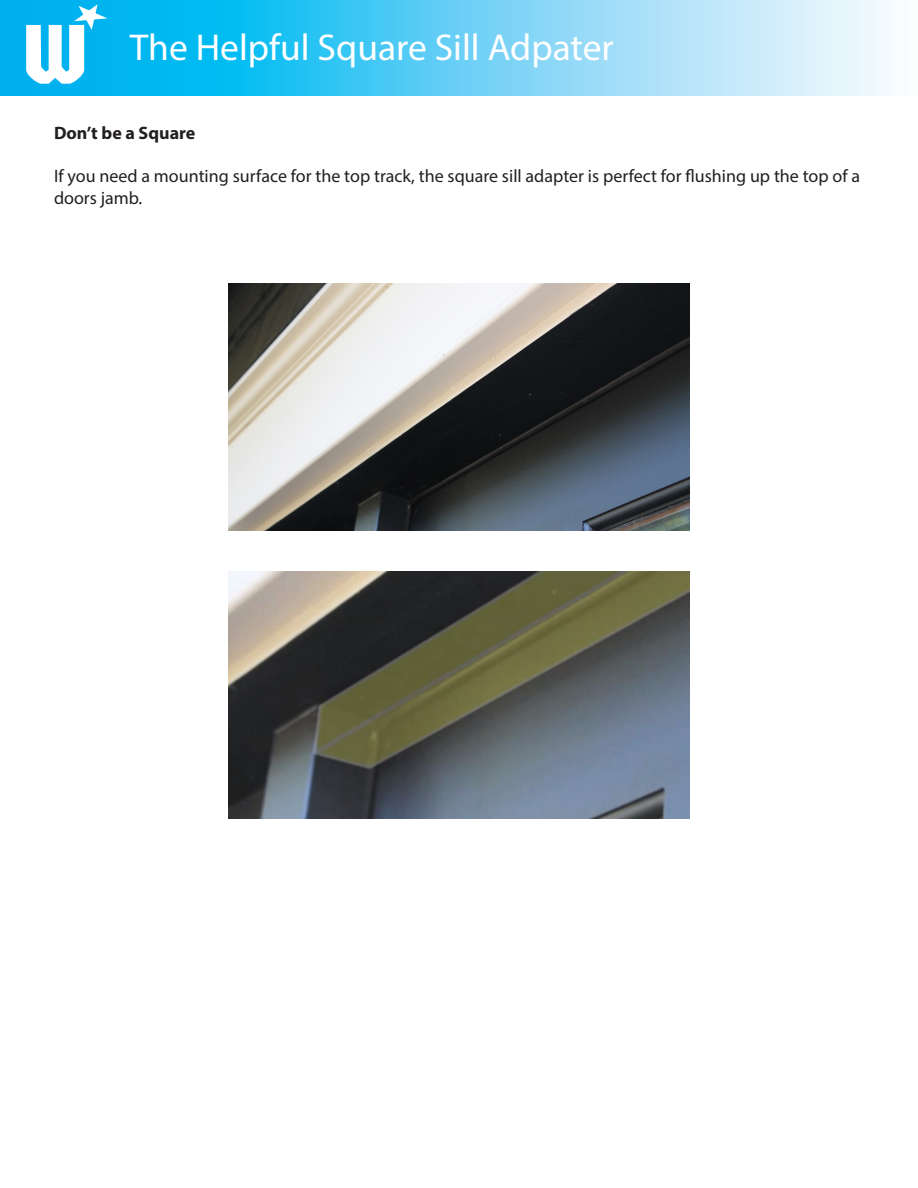
<style>
.page{position:relative;width:918px;height:1188px;background:#fff}
.page>*{position:absolute;margin:0;border:0;box-sizing:border-box;transform-origin:0 0}
.t1{font:37.5px "Myriad Pro";color:#fff}
.Content1{font:18px/21.6px "Myriad Pro";color:#231f20}
.Header1{font:700 18px "Myriad Pro";color:#231f20}
</style>
<div class="page">
<svg style="left:1px;top:0;width:892px;height:96px;background:#6cd2f5"></svg>
<svg style="left:26px;top:4px;width:81px;height:80px"></svg>
<img style="left:229px;top:284px;width:460px;height:247px">
<img style="left:229px;top:571px;width:460px;height:247px">
<p class="t1" style="left:130px;top:24px;width:486px">The Helpful Square Sill Adpater</p>
<p class="Header1" style="left:54px;top:121px;width:143px">Don’t be a Square</p>
<p class="Content1" style="left:54px;top:165px;width:808px">If you need a mounting surface for the top track, the square sill adapter is perfect for flushing up the top of a doors jamb.</p>
</div>
